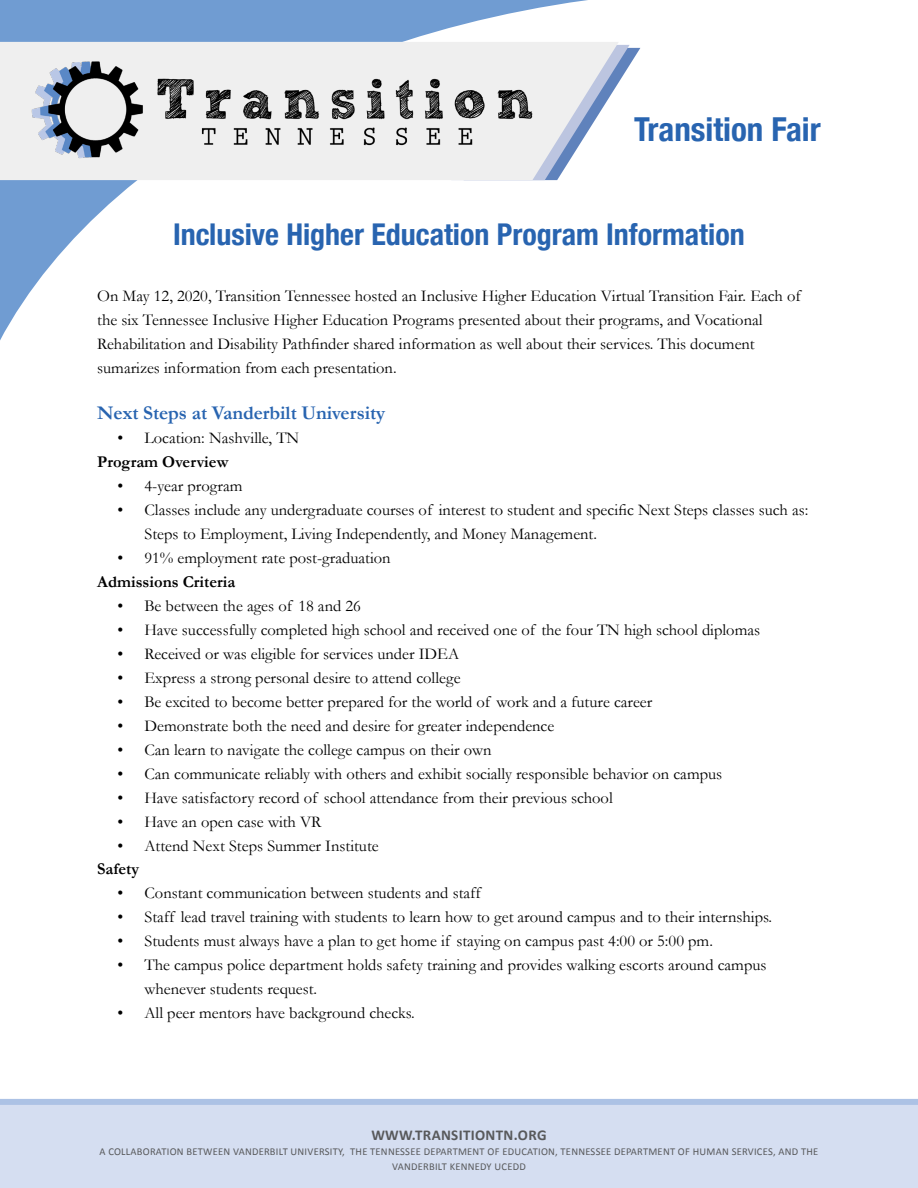
<style>
.page{position:relative;width:918px;height:1188px;background:#fff}
.page>*{position:absolute;margin:0;border:0;box-sizing:border-box;transform-origin:0 0}
.Course_Title{font:700 condensed 33px "Helvetica Neue";color:#2864b0}
.Document_Title{font:700 condensed 30px "Helvetica Neue";color:#2864b0}
.Subheader{font:700 19.5px "Garamond";letter-spacing:-.005em;color:#2864b0}
.Body{font:16.5px/24px "Garamond";color:#000}
.Sub-subheader{font:700 16.5px "Garamond";color:#000}
.t1{font:700 15px "Calibri";letter-spacing:.02em;color:#58595b}
.t2{font:10.5px/15px "Calibri";letter-spacing:.02em;color:#58595b;text-align:center}
</style>
<div class="page">
<div style="left:0;top:1099px;width:918px;height:89px;background:#d5def1"></div>
<svg style="left:0;top:0;width:641px;height:341px"></svg>
<svg style="left:619px;top:45px;width:21px;height:135px"></svg>
<svg style="left:0;top:42px;width:619px;height:138px;fill:#efefef"></svg>
<img style="left:27px;top:55px;width:526px;height:109px">
<p class="Course_Title" style="left:634px;top:101px;width:188px">Transition Fair</p>
<p class="Document_Title" style="left:173px;top:210px;width:573px">Inclusive Higher Education Program Information</p>
<p class="Body" style="left:97px;top:283px;width:705px">On May 12, 2020, Transition Tennessee hosted an Inclusive Higher Education Virtual Transition Fair. Each of the six Tennessee Inclusive Higher Education Programs presented about their programs, and Vocational</p>
<p class="Body" style="left:97px;top:331px;width:659px">Rehabilitation and Disability Pathfinder shared information as well about their services. This document</p>
<p class="Body" style="left:97px;top:355px;width:301px">sumarizes information from each presentation.</p>
<p class="Subheader" style="left:97px;top:400px;width:290px">Next Steps at Vanderbilt University</p>
<p class="Body" style="left:117px;top:426px;width:183px">• Location: Nashville, TN</p>
<p class="Sub-subheader" style="left:97px;top:451px;width:133px">Program Overview</p>
<p class="Body" style="left:117px;top:474px;width:127px">• 4-year program</p>
<p class="Body" style="left:144px;top:498px;width:666px;text-indent:-27px">• Classes include any undergraduate courses of interest to student and specific Next Steps classes such as:<br>Steps to Employment, Living Independently, and Money Management.</p>
<p class="Body" style="left:117px;top:546px;width:275px">• 91% employment rate post-graduation</p>
<p class="Sub-subheader" style="left:97px;top:571px;width:140px">Admissions Criteria</p>
<p class="Body" style="left:117px;top:594px;width:245px">• Be between the ages of 18 and 26</p>
<p class="Body" style="left:117px;top:618px;width:644px">• Have successfully completed high school and received one of the four TN high school diplomas</p>
<p class="Body" style="left:117px;top:642px;width:343px">• Received or was eligible for services under IDEA</p>
<p class="Body" style="left:117px;top:666px;width:345px">• Express a strong personal desire to attend college</p>
<p class="Body" style="left:117px;top:690px;width:536px">• Be excited to become better prepared for the world of work and a future career</p>
<p class="Body" style="left:117px;top:714px;width:438px">• Demonstrate both the need and desire for greater independence</p>
<p class="Body" style="left:117px;top:738px;width:376px">• Can learn to navigate the college campus on their own</p>
<p class="Body" style="left:117px;top:762px;width:606px">• Can communicate reliably with others and exhibit socially responsible behavior on campus</p>
<p class="Body" style="left:117px;top:786px;width:497px">• Have satisfactory record of school attendance from their previous school</p>
<p class="Body" style="left:117px;top:810px;width:206px">• Have an open case with VR</p>
<p class="Body" style="left:117px;top:834px;width:263px">• Attend Next Steps Summer Institute</p>
<p class="Sub-subheader" style="left:97px;top:857px;width:43px">Safety</p>
<p class="Body" style="left:117px;top:880px;width:365px">• Constant communication between students and staff</p>
<p class="Body" style="left:117px;top:904px;width:656px">• Staff lead travel training with students to learn how to get around campus and to their internships.</p>
<p class="Body" style="left:117px;top:928px;width:597px">• Students must always have a plan to get home if staying on campus past 4:00 or 5:00 pm.</p>
<p class="Body" style="left:144px;top:952px;width:624px;text-indent:-27px">• The campus police department holds safety training and provides walking escorts around campus whenever students request.</p>
<p class="Body" style="left:117px;top:1000px;width:299px">• All peer mentors have background checks.</p>
<p class="t1" style="left:371px;top:1126px;width:177px">WWW.TRANSITIONTN.ORG</p>
<p class="t2" style="left:99px;top:1144px;width:720px">A COLLABORATION BETWEEN VANDERBILT UNIVERSITY, THE TENNESSEE DEPARTMENT OF EDUCATION, TENNESSEE DEPARTMENT OF HUMAN SERVICES, AND THE<br>VANDERBILT KENNEDY UCEDD</p>
</div>
